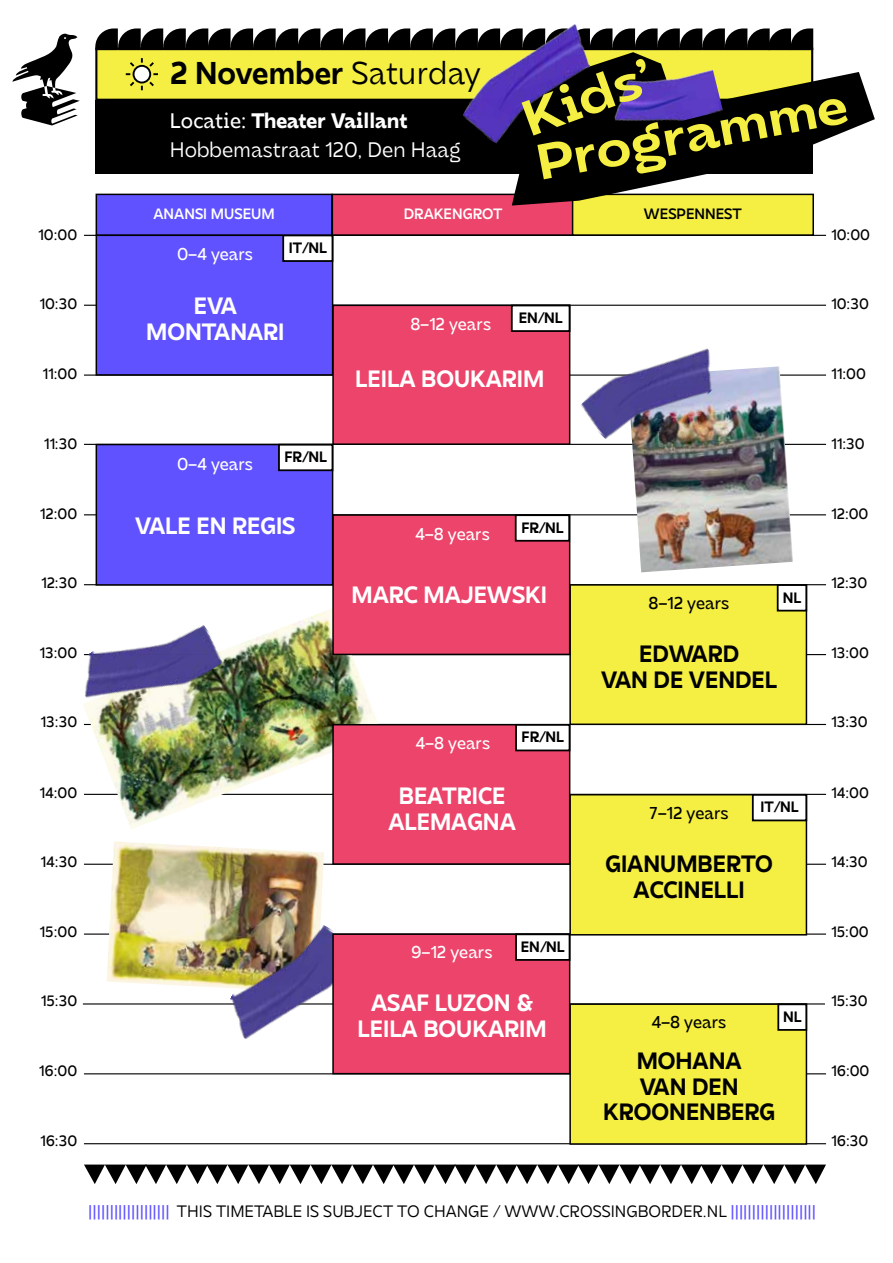
<style>
.page{position:relative;width:893px;height:1263px;background:#fff}
.page>*{position:absolute;margin:0;border:0;box-sizing:border-box;transform-origin:0 0}
.t1{font:100 49.95px "DX Rigraf Variable";color:#f4ef42;scale:.95 1}
.t2{font:700 31.5px "DX Rigraf";color:#000}
.t3{font:700 23.55px/25.8px "DX Rigraf";color:#fff;text-align:center}
.t4{font:700 23.55px/25.8px "DX Rigraf";color:#000;text-align:center}
.t5{font:21px/28.5px "DX Rigraf";color:#fff}
.t6{font:500 17.1px "DX Rigraf";color:#fff}
.t7{font:500 17.1px "DX Rigraf";color:#000}
.t8{font:16.5px "DX Rigraf";color:#000}
.t9{font:500 15px "DX Rigraf";color:#000}
.t10{font:700 15px "DX Rigraf";color:#000}
.t11{font:600 15px "DX Rigraf";color:#fff}
.t12{font:600 15px "DX Rigraf";color:#000}
.s1{font-weight:400}
.s2{font-weight:500}
.s3{font-weight:800}
.s4{font-weight:500;font-size:14.85px;color:#6052ff}
</style>
<div class="page">
<hr style="left:84px;top:1143px;width:742px;height:1px;background:#000">
<hr style="left:84px;top:1073px;width:742px;height:1px;background:#000">
<hr style="left:83px;top:1003px;width:742px;height:1px;background:#000">
<hr style="left:84px;top:933px;width:742px;height:2px;background:#000">
<hr style="left:84px;top:864px;width:742px;height:1px;background:#000">
<hr style="left:84px;top:794px;width:742px;height:1px;background:#000">
<hr style="left:84px;top:724px;width:742px;height:1px;background:#000">
<hr style="left:84px;top:654px;width:742px;height:1px;background:#000">
<hr style="left:84px;top:584px;width:742px;height:1px;background:#000">
<hr style="left:84px;top:514px;width:742px;height:1px;background:#000">
<hr style="left:84px;top:444px;width:742px;height:1px;background:#000">
<hr style="left:84px;top:374px;width:742px;height:2px;background:#000">
<hr style="left:84px;top:305px;width:742px;height:1px;background:#000">
<svg style="left:84px;top:1164px;width:742px;height:20px"></svg>
<img style="left:627px;top:366px;width:166px;height:206px">
<img style="left:576px;top:348px;width:155px;height:121px">
<img style="left:107px;top:841px;width:217px;height:146px">
<img style="left:84px;top:609px;width:298px;height:220px">
<img style="left:83px;top:609px;width:145px;height:130px">
<img style="left:216px;top:903px;width:117px;height:136px">
<div style="left:96px;top:235px;width:237px;height:141px;background:#6052ff;border:2px solid #000"></div>
<div style="left:569px;top:584px;width:238px;height:141px;background:#f4ef42;border:2px solid #000"></div>
<div style="left:96px;top:444px;width:237px;height:142px;background:#6052ff;border:2px solid #000"></div>
<div style="left:332px;top:305px;width:238px;height:140px;background:#ec446a;border:2px solid #000"></div>
<div style="left:332px;top:514px;width:238px;height:141px;background:#ec446a;border:2px solid #000"></div>
<div style="left:332px;top:724px;width:238px;height:141px;background:#ec446a;border:2px solid #000"></div>
<div style="left:332px;top:933px;width:238px;height:141px;background:#ec446a;border:2px solid #000"></div>
<div style="left:569px;top:794px;width:238px;height:141px;background:#f4ef42;border:2px solid #000"></div>
<div style="left:569px;top:1003px;width:238px;height:142px;background:#f4ef42;border:2px solid #000"></div>
<div style="left:283px;top:235px;width:49px;height:26px;background:#fff"></div>
<div style="left:282px;top:235px;width:51px;height:27px;border:2px solid #000"></div>
<div style="left:778px;top:585px;width:28px;height:26px;background:#fff"></div>
<div style="left:777px;top:584px;width:30px;height:27px;border:2px solid #000"></div>
<div style="left:279px;top:445px;width:53px;height:25px;background:#fff"></div>
<div style="left:278px;top:444px;width:55px;height:27px;border:2px solid #000"></div>
<div style="left:512px;top:305px;width:57px;height:26px;background:#fff"></div>
<div style="left:511px;top:305px;width:59px;height:27px;border:2px solid #000"></div>
<div style="left:516px;top:515px;width:53px;height:26px;background:#fff"></div>
<div style="left:515px;top:514px;width:55px;height:28px;border:2px solid #000"></div>
<div style="left:516px;top:725px;width:53px;height:25px;background:#fff"></div>
<div style="left:515px;top:724px;width:55px;height:27px;border:2px solid #000"></div>
<div style="left:516px;top:934px;width:53px;height:26px;background:#fff"></div>
<div style="left:515px;top:933px;width:55px;height:28px;border:2px solid #000"></div>
<div style="left:753px;top:795px;width:53px;height:25px;background:#fff"></div>
<div style="left:752px;top:794px;width:55px;height:27px;border:2px solid #000"></div>
<div style="left:778px;top:1004px;width:28px;height:26px;background:#fff"></div>
<div style="left:777px;top:1003px;width:30px;height:28px;border:2px solid #000"></div>
<div style="left:96px;top:194px;width:236px;height:41px;background:#6052ff"></div>
<div style="left:96px;top:194px;width:237px;height:42px;border:2px solid #000"></div>
<div style="left:332px;top:194px;width:242px;height:41px;background:#ec446a"></div>
<div style="left:332px;top:194px;width:243px;height:42px;border:2px solid #000"></div>
<div style="left:573px;top:194px;width:240px;height:41px;background:#f4ef42"></div>
<hr style="left:84px;top:235px;width:742px;height:1px;background:#000">
<svg style="left:12px;top:34px;width:68px;height:91px"></svg>
<svg style="left:95px;top:28px;width:718px;height:146px;background:#59571f"></svg>
<svg style="left:512px;top:72px;width:363px;height:134px;fill:#000"></svg>
<img style="left:607px;top:60px;width:116px;height:76px">
<img style="left:458px;top:24px;width:146px;height:141px">
<h2 class="t2" style="left:170px;top:51px;width:312px">2 November <span class="s1">Saturday</span></h2>
<h3 class="t5" style="left:170px;top:106px;width:292px"><span class="s2">Locatie:</span> <span class="s3">Theater Vaillant<br></span>Hobbemastraat 120, Den Haag</h3>
<h1 class="t1" style="left:513px;top:89px;width:144px;rotate:-20deg">Kids’</h1>
<h1 class="t1" style="left:531px;top:131px;width:333px;rotate:-11deg">Programme</h1>
<p class="t11" style="left:153px;top:204px;width:123px">ANANSI MUSEUM</p>
<p class="t11" style="left:404px;top:204px;width:100px">DRAKENGROT</p>
<p class="t12" style="left:644px;top:204px;width:99px">WESPENNEST</p>
<p class="t9" style="left:38px;top:224px;width:40px">10:00</p>
<p class="t9" style="left:831px;top:224px;width:40px">10:00</p>
<p class="t6" style="left:177px;top:243px;width:78px">0–4 years</p>
<p class="t10" style="left:289px;top:237px;width:40px">IT/NL</p>
<h3 class="t3" style="left:146px;top:293px;width:140px">EVA<br>MONTANARI</h3>
<p class="t9" style="left:39px;top:294px;width:39px">10:30</p>
<p class="t9" style="left:831px;top:294px;width:39px">10:30</p>
<p class="t10" style="left:519px;top:307px;width:45px">EN/NL</p>
<p class="t6" style="left:410px;top:312px;width:82px">8–12 years</p>
<p class="t9" style="left:43px;top:364px;width:36px">11:00</p>
<p class="t9" style="left:831px;top:364px;width:36px">11:00</p>
<h3 class="t3" style="left:355px;top:365px;width:191px">LEILA BOUKARIM</h3>
<p class="t9" style="left:44px;top:433px;width:35px">11:30</p>
<p class="t9" style="left:831px;top:433px;width:35px">11:30</p>
<p class="t6" style="left:177px;top:452px;width:78px">0–4 years</p>
<p class="t10" style="left:285px;top:447px;width:44px">FR/NL</p>
<p class="t9" style="left:40px;top:503px;width:39px">12:00</p>
<p class="t9" style="left:831px;top:503px;width:39px">12:00</p>
<h3 class="t3" style="left:135px;top:512px;width:162px">VALE EN REGIS</h3>
<p class="t10" style="left:521px;top:517px;width:44px">FR/NL</p>
<p class="t6" style="left:415px;top:522px;width:76px">4–8 years</p>
<p class="t9" style="left:41px;top:573px;width:38px">12:30</p>
<p class="t9" style="left:831px;top:573px;width:38px">12:30</p>
<h3 class="t3" style="left:352px;top:582px;width:197px">MARC MAJEWSKI</h3>
<p class="t10" style="left:783px;top:587px;width:20px">NL</p>
<p class="t7" style="left:649px;top:592px;width:82px">8–12 years</p>
<h3 class="t4" style="left:601px;top:641px;width:177px">EDWARD<br>VAN DE VENDEL</h3>
<p class="t9" style="left:39px;top:643px;width:39px">13:00</p>
<p class="t9" style="left:831px;top:643px;width:39px">13:00</p>
<p class="t9" style="left:41px;top:712px;width:38px">13:30</p>
<p class="t9" style="left:831px;top:712px;width:38px">13:30</p>
<p class="t6" style="left:416px;top:731px;width:76px">4–8 years</p>
<p class="t10" style="left:522px;top:727px;width:44px">FR/NL</p>
<p class="t9" style="left:39px;top:782px;width:39px">14:00</p>
<p class="t9" style="left:831px;top:782px;width:39px">14:00</p>
<h3 class="t3" style="left:388px;top:783px;width:129px">BEATRICE<br>ALEMAGNA</h3>
<p class="t10" style="left:760px;top:797px;width:40px">IT/NL</p>
<p class="t7" style="left:649px;top:801px;width:81px">7–12 years</p>
<h3 class="t4" style="left:605px;top:851px;width:169px">GIANUMBERTO<br>ACCINELLI</h3>
<p class="t9" style="left:41px;top:851px;width:38px">14:30</p>
<p class="t9" style="left:831px;top:851px;width:38px">14:30</p>
<p class="t9" style="left:40px;top:922px;width:39px">15:00</p>
<p class="t9" style="left:831px;top:922px;width:39px">15:00</p>
<p class="t6" style="left:411px;top:941px;width:83px">9–12 years</p>
<p class="t10" style="left:521px;top:936px;width:45px">EN/NL</p>
<h3 class="t3" style="left:357px;top:990px;width:191px">ASAF LUZON &amp;<br>LEILA BOUKARIM</h3>
<p class="t9" style="left:41px;top:991px;width:38px">15:30</p>
<p class="t9" style="left:831px;top:991px;width:38px">15:30</p>
<p class="t10" style="left:783px;top:1006px;width:20px">NL</p>
<p class="t7" style="left:652px;top:1011px;width:76px">4–8 years</p>
<h3 class="t4" style="left:603px;top:1048px;width:173px">MOHANA<br>VAN DEN<br>KROONENBERG</h3>
<p class="t9" style="left:39px;top:1061px;width:40px">16:00</p>
<p class="t9" style="left:831px;top:1061px;width:40px">16:00</p>
<p class="t9" style="left:40px;top:1130px;width:39px">16:30</p>
<p class="t9" style="left:831px;top:1130px;width:39px">16:30</p>
<p class="t8" style="left:88px;top:1201px;width:729px"><span class="s4">|||||||||||||||||||</span> THIS TIMETABLE IS SUBJECT TO CHANGE / WWW.CROSSINGBORDER.NL <span class="s4">||||||||||||||||||||</span></p>
</div>
